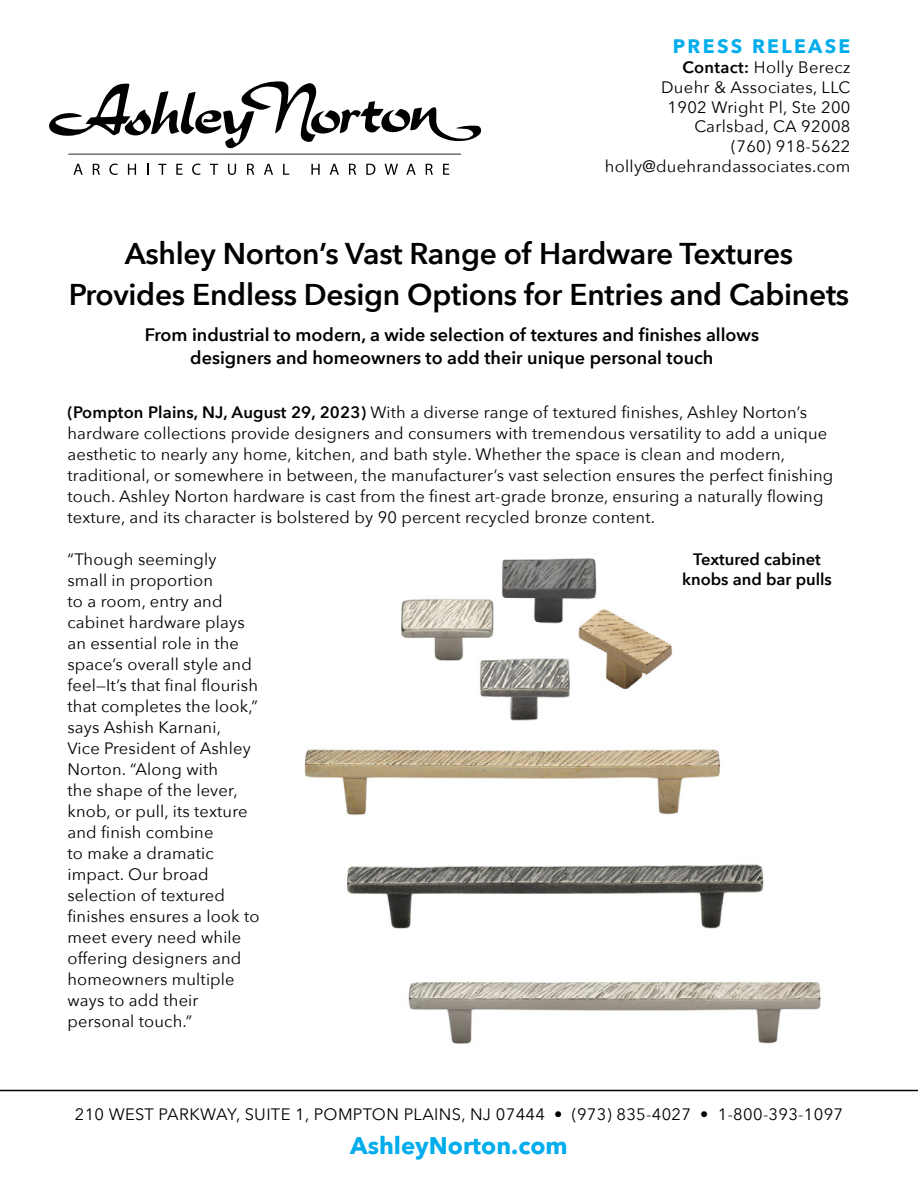
<style>
.page{position:relative;width:918px;height:1188px;background:#fff}
.page>*{position:absolute;margin:0;border:0;box-sizing:border-box;transform-origin:0 0}
.t1{font:600 30px/40.5px "Avenir Next";letter-spacing:-.01em;color:#000;text-align:center}
.t2{font:700 24px "Avenir Next";color:#00adec}
.t3{font:700 19.5px "Avenir Next";letter-spacing:.12em;color:#00adec}
.t4{font:600 18px/22.5px "Avenir Next";color:#000;text-align:center}
.t5{font:16.5px/21px "Avenir Next";letter-spacing:.01em;color:#000}
.t6{font:600 16.5px/19.5px "Avenir Next";color:#000;text-align:center}
.s1{font-weight:600}
</style>
<div class="page">
<hr style="left:0;top:1090px;width:918px;height:1px;background:#000">
<svg style="left:49px;top:81px;width:432px;height:74px"></svg>
<svg style="left:73px;top:164px;width:10px;height:11px"></svg>
<svg style="left:93px;top:164px;width:7px;height:11px"></svg>
<svg style="left:109px;top:164px;width:9px;height:11px"></svg>
<svg style="left:128px;top:164px;width:8px;height:11px"></svg>
<svg style="left:147px;top:164px;width:2px;height:11px"></svg>
<svg style="left:158px;top:164px;width:9px;height:11px"></svg>
<svg style="left:176px;top:164px;width:7px;height:11px"></svg>
<svg style="left:192px;top:164px;width:8px;height:11px"></svg>
<svg style="left:210px;top:164px;width:8px;height:11px"></svg>
<svg style="left:228px;top:164px;width:8px;height:11px"></svg>
<svg style="left:247px;top:164px;width:7px;height:11px"></svg>
<svg style="left:264px;top:164px;width:9px;height:11px"></svg>
<svg style="left:283px;top:164px;width:6px;height:11px"></svg>
<svg style="left:311px;top:164px;width:9px;height:11px"></svg>
<svg style="left:330px;top:164px;width:9px;height:11px"></svg>
<svg style="left:349px;top:164px;width:7px;height:11px"></svg>
<svg style="left:366px;top:164px;width:9px;height:11px"></svg>
<svg style="left:385px;top:164px;width:13px;height:11px"></svg>
<svg style="left:406px;top:164px;width:10px;height:11px"></svg>
<svg style="left:426px;top:164px;width:7px;height:11px"></svg>
<svg style="left:443px;top:164px;width:6px;height:11px"></svg>
<img style="left:304px;top:558px;width:517px;height:486px">
<p class="t3" style="left:673px;top:30px;width:179px">PRESS RELEASE</p>
<p class="t5" style="left:605px;top:57px;width:247px;line-height:19.8px;text-align:right"><span class="s1">Contact:</span> Holly Berecz<br>Duehr &amp; Associates, LLC<br>1902 Wright Pl, Ste 200<br>Carlsbad, CA 92008<br>(760) 918-5622 holly@duehrandassociates.com</p>
<h1 class="t1" style="left:69px;top:233px;width:782px">Ashley Norton’s Vast Range of Hardware Textures<br>Provides Endless Design Options for Entries and Cabinets</h1>
<p class="t4" style="left:145px;top:323px;width:616px">From industrial to modern, a wide selection of textures and finishes allows designers and homeowners to add their unique personal touch</p>
<p class="t5" style="left:68px;top:401px;width:767px"><span class="s1">(Pompton Plains, NJ, August 29, 2023)</span> With a diverse range of textured finishes, Ashley Norton’s hardware collections provide designers and consumers with tremendous versatility to add a unique aesthetic to nearly any home, kitchen, and bath style. Whether the space is clean and modern, traditional, or somewhere in between, the manufacturer’s vast selection ensures the perfect finishing touch. Ashley Norton hardware is cast from the finest art-grade bronze, ensuring a naturally flowing texture, and its character is bolstered by 90 percent recycled bronze content.</p>
<p class="t5" style="left:68px;top:548px;width:194px">“Though seemingly small in proportion<br>to a room, entry and cabinet hardware plays an essential role in the space’s overall style and feel—It’s that final flourish that completes the look,” says Ashish Karnani,<br>Vice President of Ashley<br>Norton. “Along with<br>the shape of the lever, knob, or pull, its texture and finish combine<br>to make a dramatic impact. Our broad selection of textured finishes ensures a look to meet every need while offering designers and homeowners multiple ways to add their personal touch.”</p>
<p class="t6" style="left:682px;top:549px;width:151px">Textured cabinet knobs and bar pulls</p>
<p class="t5" style="left:75px;top:1103px;width:770px">210 WEST PARKWAY, SUITE 1, POMPTON PLAINS, NJ 07444 • (973) 835-4027 • 1-800-393-1097</p>
<h2 class="t2" style="left:350px;top:1125px;width:219px">AshleyNorton.com</h2>
</div>
